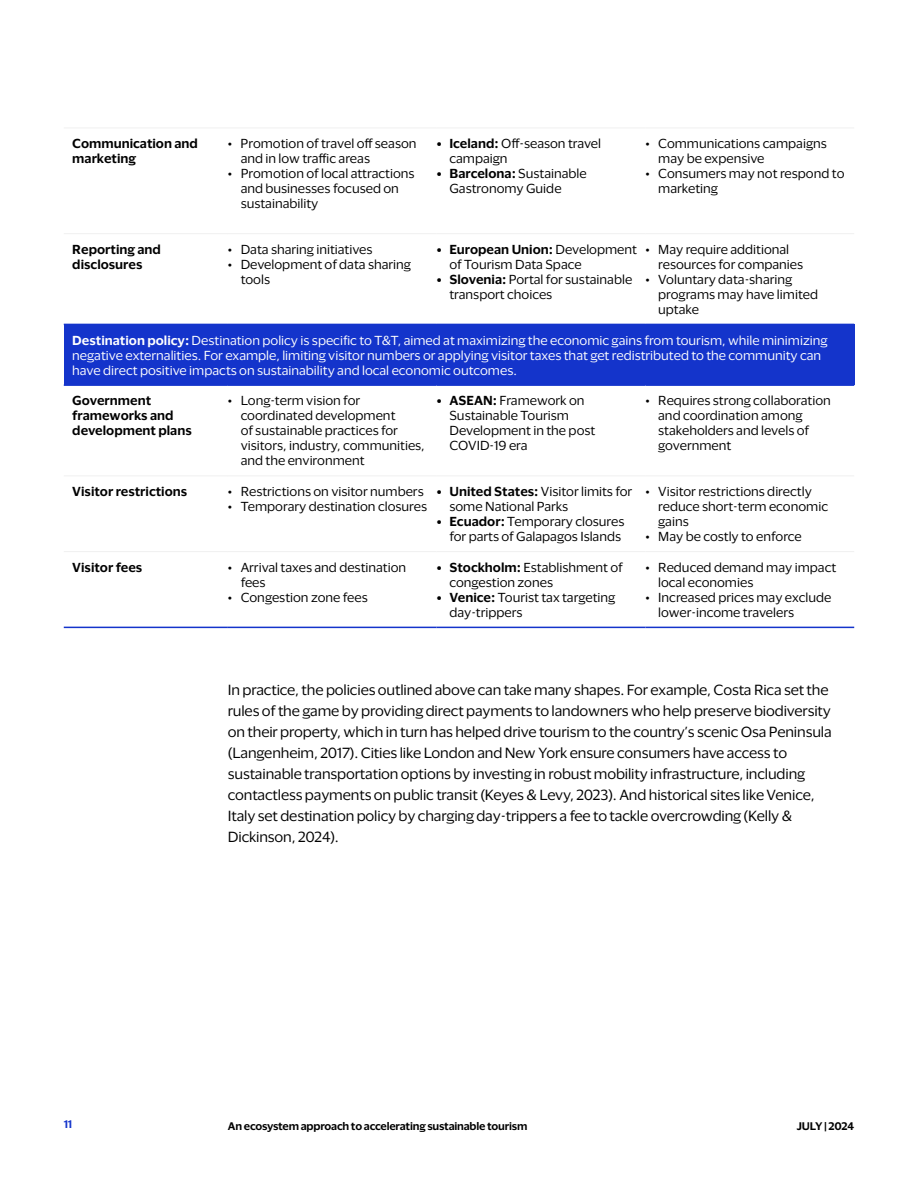
<style>
.page{position:relative;width:918px;height:1188px;background:#fff}
.page>*{position:absolute;margin:0;border:0;box-sizing:border-box;transform-origin:0 0}
.t1{font:13.5px/21px "Visa Dialect";letter-spacing:-.01em;color:#000}
.t2{font:12px/15px "Visa Dialect";color:#000}
.t3{font:12px/15px "Visa Dialect";color:#fff}
.t4{font:600 12px/15px "Visa Dialect";color:#000}
.t5{font:600 10.2px "Visa Dialect";letter-spacing:-.02em;color:#000}
.t6{font:600 10.2px "Visa Dialect";color:#1434cb}
.s1{font-weight:600}
</style>
<div class="page">
<div style="left:64px;top:324px;width:790px;height:61px;background:#1434cb"></div>
<hr style="left:64px;top:233px;width:164px;height:1px;background:#f0f0f0">
<hr style="left:228px;top:233px;width:209px;height:1px;background:#f0f0f0">
<hr style="left:437px;top:233px;width:208px;height:1px;background:#f0f0f0">
<hr style="left:645px;top:233px;width:209px;height:1px;background:#f0f0f0">
<hr style="left:64px;top:384px;width:164px;height:2px;background:#1434cb">
<hr style="left:228px;top:384px;width:209px;height:2px;background:#1434cb">
<hr style="left:437px;top:384px;width:208px;height:2px;background:#1434cb">
<hr style="left:645px;top:384px;width:209px;height:2px;background:#1434cb">
<hr style="left:64px;top:476px;width:164px;height:1px;background:#f0f0f0">
<hr style="left:228px;top:476px;width:209px;height:1px;background:#f0f0f0">
<hr style="left:437px;top:476px;width:208px;height:1px;background:#f0f0f0">
<hr style="left:645px;top:476px;width:209px;height:1px;background:#f0f0f0">
<hr style="left:64px;top:551px;width:164px;height:1px;background:#f0f0f0">
<hr style="left:228px;top:551px;width:209px;height:1px;background:#f0f0f0">
<hr style="left:437px;top:551px;width:208px;height:1px;background:#f0f0f0">
<hr style="left:645px;top:551px;width:209px;height:1px;background:#f0f0f0">
<hr style="left:64px;top:128px;width:164px;height:1px;background:#f0f0f0">
<hr style="left:228px;top:128px;width:209px;height:1px;background:#f0f0f0">
<hr style="left:437px;top:128px;width:208px;height:1px;background:#f0f0f0">
<hr style="left:645px;top:128px;width:209px;height:1px;background:#f0f0f0">
<hr style="left:64px;top:627px;width:164px;height:1px;background:#1434cb">
<hr style="left:228px;top:627px;width:209px;height:1px;background:#1434cb">
<hr style="left:437px;top:627px;width:208px;height:1px;background:#1434cb">
<hr style="left:645px;top:627px;width:209px;height:1px;background:#1434cb">
<p class="t4" style="left:72px;top:135px;width:127px">Communication and marketing</p>
<p class="t2" style="left:241px;top:135px;width:177px;text-indent:-13px">• Promotion of travel off season and in low traffic areas</p>
<p class="t2" style="left:241px;top:165px;width:175px;text-indent:-13px">• Promotion of local attractions and businesses focused on sustainability</p>
<p class="t2" style="left:449px;top:135px;width:153px;text-indent:-13px"><span class="s1">• Iceland:</span> Off-season travel campaign</p>
<p class="t2" style="left:449px;top:165px;width:139px;text-indent:-13px"><span class="s1">• Barcelona:</span> Sustainable<br>Gastronomy Guide</p>
<p class="t2" style="left:658px;top:135px;width:170px;text-indent:-13px">• Communications campaigns may be expensive</p>
<p class="t2" style="left:658px;top:165px;width:188px;text-indent:-13px">• Consumers may not respond to marketing</p>
<p class="t2" style="left:658px;top:241px;width:147px;text-indent:-13px">• May require additional resources for companies</p>
<p class="t2" style="left:658px;top:271px;width:161px;text-indent:-13px">• Voluntary data-sharing programs may have limited uptake</p>
<p class="t3" style="left:72px;top:332px;width:757px"><span class="s1">Destination policy:</span> Destination policy is specific to T&amp;T, aimed at maximizing the economic gains from tourism, while minimizing negative externalities. For example, limiting visitor numbers or applying visitor taxes that get redistributed to the community can have direct positive impacts on sustainability and local economic outcomes.</p>
<p class="t4" style="left:72px;top:392px;width:121px">Government frameworks and development plans</p>
<p class="t2" style="left:241px;top:392px;width:186px;text-indent:-13px">• Long-term vision for coordinated development<br>of sustainable practices for visitors, industry, communities, and the environment</p>
<p class="t2" style="left:449px;top:392px;width:147px;text-indent:-13px"><span class="s1">• ASEAN:</span> Framework on<br>Sustainable Tourism<br>Development in the post<br>COVID-19 era</p>
<p class="t2" style="left:658px;top:392px;width:174px;text-indent:-13px">• Requires strong collaboration and coordination among stakeholders and levels of government</p>
<p class="t4" style="left:72px;top:483px;width:116px">Visitor restrictions</p>
<p class="t2" style="left:228px;top:483px;width:197px">• Restrictions on visitor numbers</p>
<p class="t2" style="left:228px;top:498px;width:201px">• Temporary destination closures</p>
<p class="t4" style="left:72px;top:241px;width:90px">Reporting and disclosures</p>
<p class="t2" style="left:228px;top:241px;width:146px">• Data sharing initiatives</p>
<p class="t2" style="left:449px;top:241px;width:189px;text-indent:-13px"><span class="s1">• European Union:</span> Development of Tourism Data Space</p>
<p class="t2" style="left:449px;top:271px;width:184px;text-indent:-13px"><span class="s1">• Slovenia:</span> Portal for sustainable transport choices</p>
<p class="t2" style="left:241px;top:256px;width:172px;text-indent:-13px">• Development of data sharing tools</p>
<p class="t2" style="left:449px;top:483px;width:184px;text-indent:-13px"><span class="s1">• United States:</span> Visitor limits for some National Parks</p>
<p class="t2" style="left:437px;top:513px;width:189px;text-align:right"><span class="s1">• Ecuador:</span> Temporary closures for parts of Galapagos Islands</p>
<p class="t2" style="left:658px;top:483px;width:171px;text-indent:-13px">• Visitor restrictions directly reduce short-term economic gains</p>
<p class="t2" style="left:645px;top:528px;width:158px">• May be costly to enforce</p>
<p class="t4" style="left:72px;top:559px;width:72px">Visitor fees</p>
<p class="t2" style="left:241px;top:559px;width:167px;text-indent:-13px">• Arrival taxes and destination fees</p>
<p class="t2" style="left:228px;top:589px;width:141px">• Congestion zone fees</p>
<p class="t2" style="left:449px;top:559px;width:175px;text-indent:-13px"><span class="s1">• Stockholm:</span> Establishment of congestion zones</p>
<p class="t2" style="left:449px;top:589px;width:167px;text-indent:-13px"><span class="s1">• Venice:</span> Tourist tax targeting day-trippers</p>
<p class="t2" style="left:658px;top:559px;width:180px;text-indent:-13px">• Reduced demand may impact local economies</p>
<p class="t2" style="left:658px;top:589px;width:175px;text-indent:-13px">• Increased prices may exclude lower-income travelers</p>
<p class="t1" style="left:228px;top:678px;width:605px">In practice, the policies outlined above can take many shapes. For example, Costa Rica set the rules of the game by providing direct payments to landowners who help preserve biodiversity on their property, which in turn has helped drive tourism to the country’s scenic Osa Peninsula (Langenheim, 2017). Cities like London and New York ensure consumers have access to sustainable transportation options by investing in robust mobility infrastructure, including contactless payments on public transit (Keyes &amp; Levy, 2023). And historical sites like Venice, Italy set destination policy by charging day-trippers a fee to tackle overcrowding (Kelly &amp; Dickinson, 2024).</p>
<p class="t6" style="left:64px;top:1117px;width:10px">11</p>
<p class="t5" style="left:797px;top:1118px;width:59px">JULY | 2024</p>
<p class="t5" style="left:228px;top:1118px;width:301px">An ecosystem approach to accelerating sustainable tourism</p>
</div>
